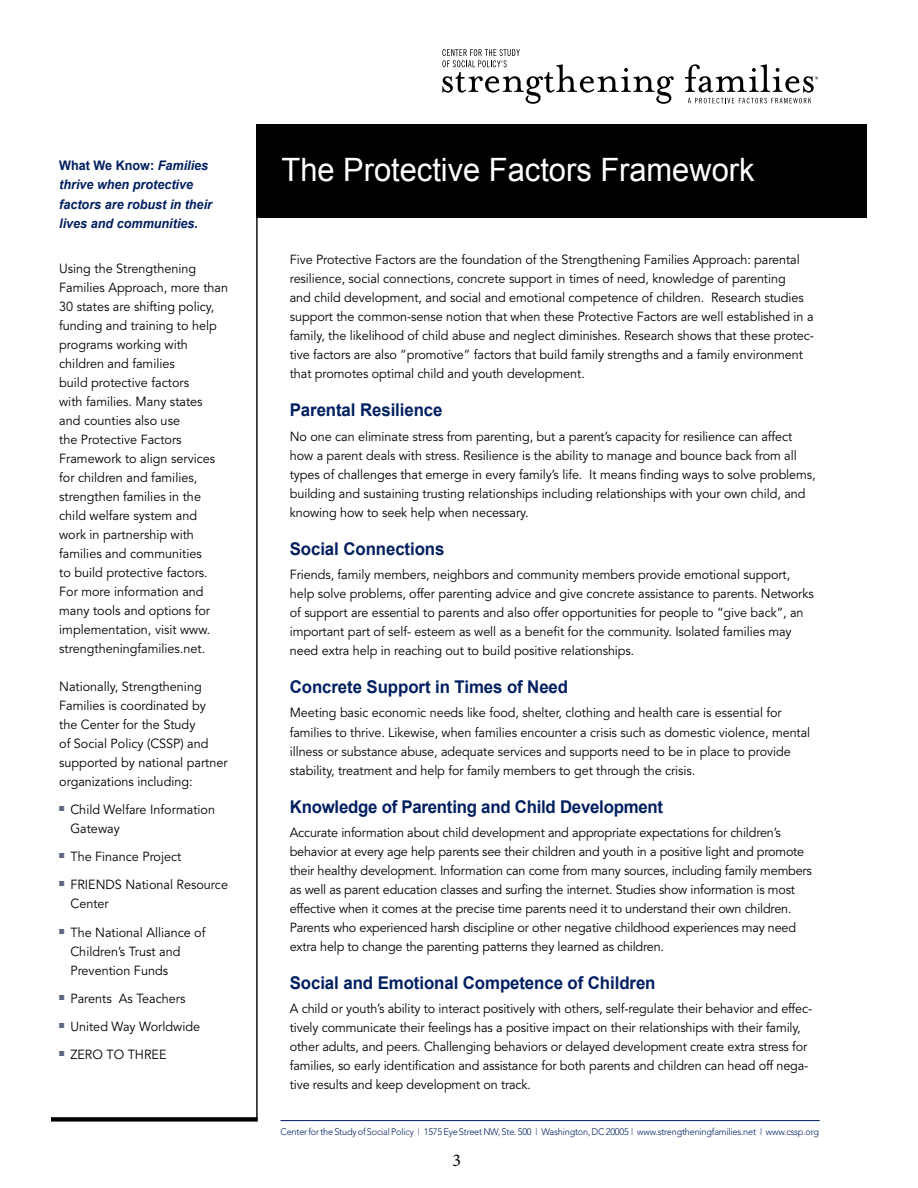
<style>
.page{position:relative;width:918px;height:1188px;background:#fff}
.page>*{position:absolute;margin:0;border:0;box-sizing:border-box;transform-origin:0 0}
.t1{font:32.25px "Arial";color:#fff;scale:.96 1}
.t2{font:18px "Minion Pro";color:#000}
.t3{font:700 17.55px "Arial";letter-spacing:-.005em;color:#001f60;scale:.96 1}
.t4{font:13.2px/19px "Avenir";letter-spacing:-.005em;color:#000;scale:.96 1}
.t5{font:italic 700 13.2px/19px "Arial";color:#001f60;scale:.96 1}
.t6{font:300 9.45px "Avenir";letter-spacing:-.02em;color:#001f60;scale:.96 1}
.s1{font-style:normal}
</style>
<div class="page">
<hr style="left:281px;top:1120px;width:539px;height:1px;background:#001f60">
<div style="left:257px;top:125px;width:610px;height:93px;background:#000"></div>
<svg style="left:442px;top:49px;width:232px;height:55px"></svg>
<svg style="left:685px;top:64px;width:133px;height:39px"></svg>
<hr style="left:256px;top:125px;width:2px;height:996px;background:#000">
<div style="left:51px;top:1117px;width:207px;height:5px;background:#000"></div>
<p class="t5" style="left:59px;top:156px;width:161px"><span class="s1">What We Know:</span> Families thrive when protective factors are robust in their lives and communities.</p>
<p class="t4" style="left:59px;top:259px;width:178px">Using the Strengthening<br>Families Approach, more than<br>30 states are shifting policy, funding and training to help programs working with children and families<br>build protective factors<br>with families. Many states<br>and counties also use<br>the Protective Factors<br>Framework to align services for children and families, strengthen families in the child welfare system and<br>work in partnership with families and communities<br>to build protective factors.<br>For more information and many tools and options for implementation, visit www. strengtheningfamilies.net.</p>
<p class="t4" style="left:59px;top:677px;width:177px">Nationally, Strengthening<br>Families is coordinated by<br>the Center for the Study<br>of Social Policy (CSSP) and supported by national partner organizations including:</p>
<p class="t4" style="left:70px;top:800px;width:152px;text-indent:-11px"><sup>■</sup> Child Welfare Information<br>Gateway</p>
<p class="t4" style="left:59px;top:848px;width:129px"><sup>■</sup> The Finance Project</p>
<p class="t4" style="left:70px;top:876px;width:166px;text-indent:-11px"><sup>■</sup> FRIENDS National Resource<br>Center</p>
<p class="t4" style="left:70px;top:923px;width:142px;text-indent:-11px"><sup>■</sup> The National Alliance of<br>Children’s Trust and<br>Prevention Funds</p>
<p class="t4" style="left:59px;top:989px;width:133px"><sup>■</sup> Parents As Teachers</p>
<p class="t4" style="left:59px;top:1017px;width:148px"><sup>■</sup> United Way Worldwide</p>
<p class="t4" style="left:59px;top:1045px;width:113px"><sup>■</sup> ZERO TO THREE</p>
<h1 class="t1" style="left:282px;top:152px;width:494px">The Protective Factors Framework</h1>
<p class="t4" style="left:290px;top:251px;width:548px">Five Protective Factors are the foundation of the Strengthening Families Approach: parental resilience, social connections, concrete support in times of need, knowledge of parenting<br>and child development, and social and emotional competence of children. Research studies support the common-sense notion that when these Protective Factors are well established in a family, the likelihood of child abuse and neglect diminishes. Research shows that these protec&shy;tive factors are also “promotive” factors that build family strengths and a family environment that promotes optimal child and youth development.</p>
<h3 class="t3" style="left:290px;top:400px;width:161px">Parental Resilience</h3>
<p class="t4" style="left:290px;top:427px;width:549px">No one can eliminate stress from parenting, but a parent’s capacity for resilience can affect how a parent deals with stress. Resilience is the ability to manage and bounce back from all types of challenges that emerge in every family’s life. It means finding ways to solve problems, building and sustaining trusting relationships including relationships with your own child, and knowing how to seek help when necessary.</p>
<h3 class="t3" style="left:290px;top:539px;width:163px">Social Connections</h3>
<p class="t4" style="left:290px;top:565px;width:547px">Friends, family members, neighbors and community members provide emotional support, help solve problems, offer parenting advice and give concrete assistance to parents. Networks of support are essential to parents and also offer opportunities for people to “give back”, an important part of self- esteem as well as a benefit for the community. Isolated families may need extra help in reaching out to build positive relationships.</p>
<h3 class="t3" style="left:290px;top:677px;width:291px">Concrete Support in Times of Need</h3>
<p class="t4" style="left:290px;top:704px;width:544px">Meeting basic economic needs like food, shelter, clothing and health care is essential for families to thrive. Likewise, when families encounter a crisis such as domestic violence, mental illness or substance abuse, adequate services and supports need to be in place to provide stability, treatment and help for family members to get through the crisis.</p>
<h3 class="t3" style="left:290px;top:797px;width:390px">Knowledge of Parenting and Child Development</h3>
<p class="t4" style="left:290px;top:823px;width:545px">Accurate information about child development and appropriate expectations for children’s behavior at every age help parents see their children and youth in a positive light and promote their healthy development. Information can come from many sources, including family members as well as parent education classes and surfing the internet. Studies show information is most effective when it comes at the precise time parents need it to understand their own children.<br>Parents who experienced harsh discipline or other negative childhood experiences may need extra help to change the parenting patterns they learned as children.</p>
<h3 class="t3" style="left:290px;top:973px;width:382px">Social and Emotional Competence of Children</h3>
<p class="t4" style="left:290px;top:1000px;width:546px">A child or youth’s ability to interact positively with others, self-regulate their behavior and effec&shy;tively communicate their feelings has a positive impact on their relationships with their family, other adults, and peers. Challenging behaviors or delayed development create extra stress for families, so early identification and assistance for both parents and children can head off nega&shy;tive results and keep development on track.</p>
<p class="t6" style="left:281px;top:1126px;width:562px">Center for the Study of Social Policy | 1575 Eye Street NW, Ste. 500 | Washington, DC 20005 | www.strengtheningfamilies.net | www.cssp.org</p>
<h2 class="t2" style="left:452px;top:1148px;width:10px">3</h2>
</div>
